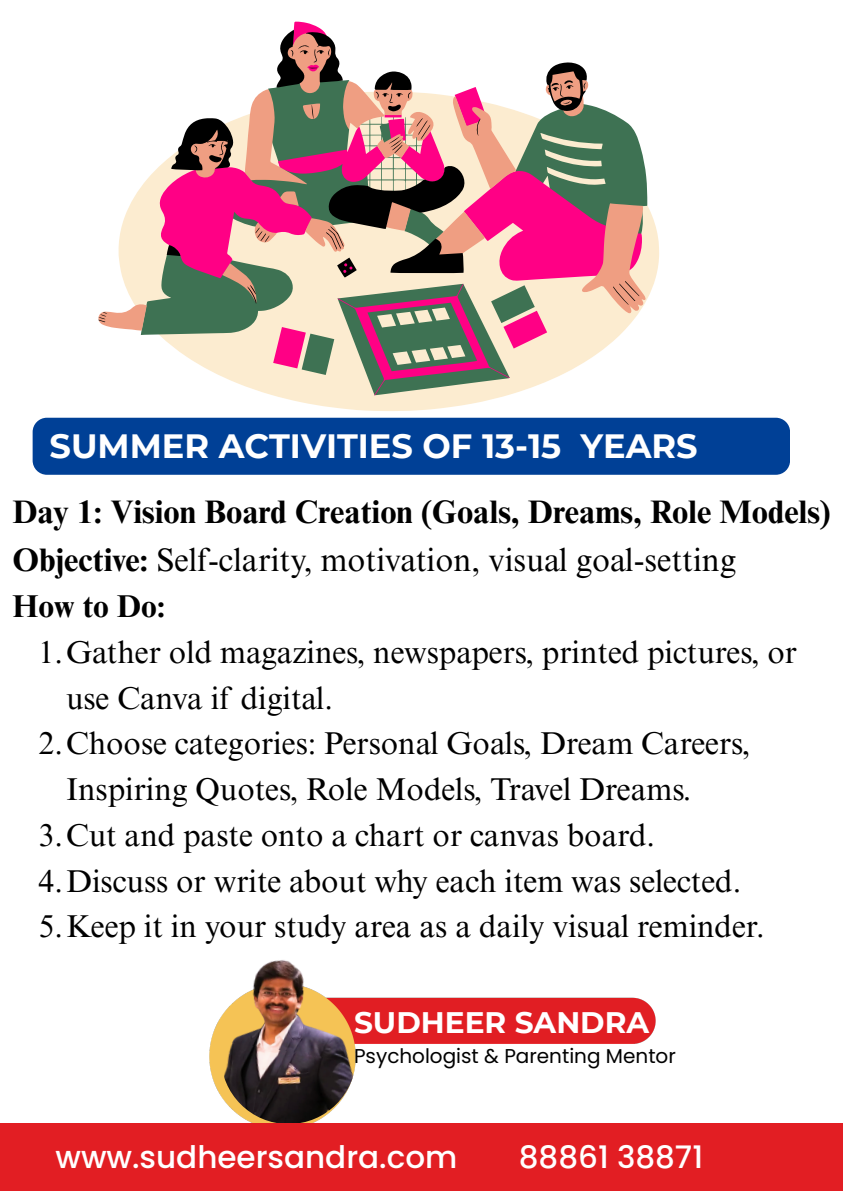
<style>
.page{position:relative;width:843px;height:1191px;background:#fff}
.page>*{position:absolute;margin:0;border:0;box-sizing:border-box;transform-origin:0 0}
.t1{font:700 33.6px "Montserrat";color:#fff}
.t2{font:700 32.5px/47.2px "Times NRMT Pro";color:#000}
.t3{font:31.5px/45.7px "Times NRMT Pro";color:#000}
.t4{font:700 31.5px "Times NRMT Pro";color:#000}
.t5{font:500 31px "Poppins";color:#fff}
.t6{font:700 29.6px "Montserrat";color:#fff}
.t7{font:20px "Poppins";color:#000}
.s1{font-weight:400}
</style>
<div class="page">
<div style="left:33px;top:417px;width:756px;height:57px;background:#004096;border-radius:14px"></div>
<img style="left:210px;top:997px;width:446px;height:99px">
<img style="left:221px;top:1067px;width:135px;height:56px">
<img style="left:209px;top:960px;width:194px;height:107px">
<div style="left:0;top:1123px;width:842px;height:67px;background:#e21e23"></div>
<svg style="left:136px;top:191px;width:523px;height:220px"></svg>
<svg style="left:159px;top:22px;width:482px;height:374px"></svg>
<svg style="left:99px;top:32px;width:546px;height:298px"></svg>
<svg style="left:98px;top:30px;width:541px;height:292px"></svg>
<h1 class="t1" style="left:50px;top:426px;width:649px">SUMMER ACTIVITIES OF 13-15 YEARS</h1>
<h3 class="t2" style="left:12px;top:492px;width:819px">Day 1: Vision Board Creation (Goals, Dreams, Role Models)<br>Objective: <span class="s1">Self-clarity, motivation, visual goal-setting</span></h3>
<h3 class="t4" style="left:12px;top:594px;width:154px">How to Do:</h3>
<p class="t3" style="left:66px;top:633px;width:732px;text-indent:-27px">1.Gather old magazines, newspapers, printed pictures, or use Canva if digital.</p>
<p class="t3" style="left:66px;top:724px;width:685px;text-indent:-27px">2.Choose categories: Personal Goals, Dream Careers,<br>Inspiring Quotes, Role Models, Travel Dreams.</p>
<p class="t3" style="left:39px;top:816px;width:618px">3.Cut and paste onto a chart or canvas board.</p>
<p class="t3" style="left:39px;top:861px;width:704px">4.Discuss or write about why each item was selected.</p>
<p class="t3" style="left:39px;top:907px;width:727px">5.Keep it in your study area as a daily visual reminder.</p>
<p class="t6" style="left:354px;top:1004px;width:296px">SUDHEER SANDRA</p>
<p class="t7" style="left:354px;top:1041px;width:323px">Psychologist &amp; Parenting Mentor</p>
<p class="t5" style="left:55px;top:1135px;width:403px">www.sudheersandra.com</p>
<h2 class="t5" style="left:518px;top:1135px;width:186px">88861 38871</h2>
</div>
